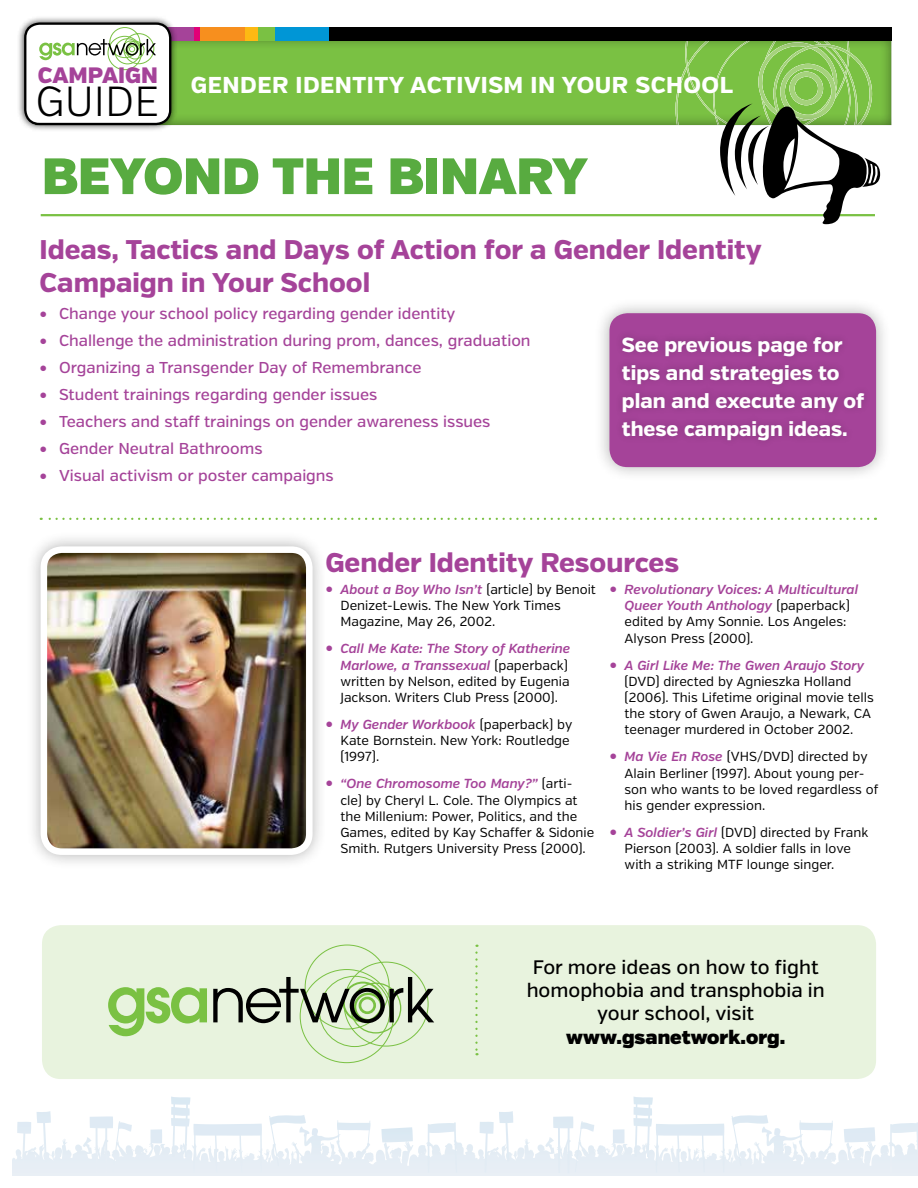
<style>
.page{position:relative;width:918px;height:1188px;background:#fff}
.page>*{position:absolute;margin:0;border:0;box-sizing:border-box;transform-origin:0 0}
.t1{font:51px "Verb Ultra";color:#58ab40}
.t2{font:300 42px "Verb";color:#000}
.t3{font:800 27px/32.4px "Verb";color:#a54399}
.t4{font:800 22.95px "Verb";letter-spacing:.02em;color:#fff}
.t5{font:900 22.35px "Verb";color:#a54399}
.t6{font:800 20.4px/28.2px "Verb";color:#fff}
.t7{font:500 19.5px/23.4px "Verb";color:#000;text-align:center}
.t8{font:19.5px "Verb Ultra";color:#000}
.t9{font:500 15.75px "Verb";color:#a54399}
.t10{font:13.2px/16.2px "Verb";color:#000}
.s1{font-weight:800;font-size:16.5px}
.s2{font-weight:800;font-size:16.5px;color:#a54399}
.s3{font-weight:600;font-style:italic;color:#a54399}
</style>
<div class="page">
<svg style="left:150px;top:1129px;width:12px;height:15px"></svg>
<svg style="left:381px;top:1127px;width:32px;height:15px"></svg>
<svg style="left:337px;top:1120px;width:34px;height:29px"></svg>
<svg style="left:428px;top:1122px;width:29px;height:51px"></svg>
<svg style="left:269px;top:1115px;width:43px;height:51px"></svg>
<svg style="left:17px;top:1122px;width:14px;height:51px"></svg>
<svg style="left:37px;top:1111px;width:14px;height:50px"></svg>
<svg style="left:171px;top:1097px;width:91px;height:76px"></svg>
<svg style="left:90px;top:1116px;width:42px;height:57px"></svg>
<svg style="left:613px;top:1129px;width:12px;height:15px"></svg>
<svg style="left:844px;top:1127px;width:31px;height:15px"></svg>
<svg style="left:799px;top:1120px;width:34px;height:29px"></svg>
<svg style="left:890px;top:1122px;width:28px;height:51px"></svg>
<svg style="left:732px;top:1115px;width:43px;height:51px"></svg>
<svg style="left:480px;top:1111px;width:33px;height:62px"></svg>
<svg style="left:633px;top:1097px;width:91px;height:76px"></svg>
<svg style="left:553px;top:1116px;width:41px;height:57px"></svg>
<div style="left:34px;top:36px;width:858px;height:90px;background:#000;opacity:.5"></div>
<div style="left:325px;top:27px;width:567px;height:13px;background:#000"></div>
<div style="left:274px;top:27px;width:54px;height:13px;background:#0096d6"></div>
<div style="left:162px;top:27px;width:33px;height:13px;background:#a54399"></div>
<div style="left:194px;top:27px;width:7px;height:13px;background:#e20177"></div>
<div style="left:257px;top:27px;width:17px;height:13px;background:#7ac143"></div>
<div style="left:200px;top:27px;width:48px;height:13px;background:#f78f1e"></div>
<div style="left:245px;top:27px;width:12px;height:13px;background:#fdb913"></div>
<div style="left:17px;top:15px;width:161px;height:117px;background:#000;opacity:.75"></div>
<div style="left:25px;top:24px;width:145px;height:100px;background:#fff;border-radius:14px"></div>
<div style="left:24px;top:22px;width:147px;height:103px;border:2px solid #000;border-radius:14px"></div>
<div style="left:108px;top:36px;width:34px;height:34px;border:1px solid #7ac143;border-radius:50%"></div>
<svg style="left:39px;top:27px;width:117px;height:37px"></svg>
<div style="left:42px;top:925px;width:834px;height:154px;background:#e8f3de;border-radius:19px"></div>
<svg style="left:108px;top:987px;width:99px;height:49px"></svg>
<svg style="left:213px;top:944px;width:221px;height:103px"></svg>
<svg style="left:475px;top:953px;width:3px;height:102px"></svg>
<div style="left:594px;top:298px;width:297px;height:185px;background:#000;opacity:.3"></div>
<div style="left:609px;top:313px;width:267px;height:154px;background:#a54399;border-radius:18px"></div>
<div style="left:615px;top:329px;width:257px;height:119px;background:#a04194"></div>
<hr style="left:41px;top:214px;width:834px;height:2px;background:#7ac143">
<svg style="left:41px;top:518px;width:827px;height:2px"></svg>
<svg style="left:676px;top:40px;width:204px;height:184px"></svg>
<div style="left:25px;top:531px;width:303px;height:339px;background:#000;opacity:.3"></div>
<img style="left:44px;top:550px;width:265px;height:302px">
<div style="left:41px;top:546px;width:272px;height:309px;border:7px solid #fff;border-radius:18px"></div>
<h3 class="t5" style="left:38px;top:61px;width:122px">CAMPAIGN</h3>
<h2 class="t2" style="left:35px;top:77px;width:125px">GUIDE</h2>
<h3 class="t4" style="left:191px;top:71px;width:543px">Gender Identity activism in your school</h3>
<h1 class="t1" style="left:42px;top:145px;width:547px">Beyond the bi nary</h1>
<h3 class="t3" style="left:40px;top:234px;width:724px">Ideas, Tactics and Days of Action for a Gender Identity<br>Campaign in Your School</h3>
<p class="t9" style="left:40px;top:304px;width:417px"><span class="s1">•</span> Change your school policy regarding gender identity</p>
<p class="t9" style="left:40px;top:331px;width:492px"><span class="s1">•</span> Challenge the administration during prom, dances, graduation</p>
<p class="t9" style="left:40px;top:358px;width:383px"><span class="s1">•</span> Organizing a Transgender Day of Remembrance</p>
<p class="t9" style="left:40px;top:385px;width:339px"><span class="s1">•</span> Student trainings regarding gender issues</p>
<p class="t9" style="left:40px;top:412px;width:452px"><span class="s1">•</span> Teachers and staff trainings on gender awareness issues</p>
<p class="t9" style="left:40px;top:439px;width:224px"><span class="s1">•</span> Gender Neutral Bathrooms</p>
<p class="t9" style="left:40px;top:466px;width:296px"><span class="s1">•</span> Visual activism or poster campaigns</p>
<h3 class="t6" style="left:622px;top:331px;width:244px">See previous page for tips and strategies to plan and execute any of these campaign ideas.</h3>
<h3 class="t3" style="left:325px;top:547px;width:355px">Gender Identity Resources</h3>
<p class="t10" style="left:340px;top:581px;width:257px;text-indent:-15px"><span class="s2">•</span> <span class="s3">About a Boy Who Isn’t</span> (article) by Benoit<br>Denizet-Lewis. The New York Times<br>Magazine, May 26, 2002.</p>
<p class="t10" style="left:340px;top:641px;width:231px;text-indent:-15px"><span class="s2">•</span> <span class="s3">Call Me Kate: The Story of Katherine Marlowe, a Transsexual</span> (paperback) written by Nelson, edited by Eugenia Jackson. Writers Club Press (2000).</p>
<p class="t10" style="left:340px;top:716px;width:233px;text-indent:-15px"><span class="s2">•</span> <span class="s3">My Gender Workbook</span> (paperback) by<br>Kate Bornstein. New York: Routledge (1997).</p>
<p class="t10" style="left:340px;top:776px;width:255px;text-indent:-15px"><span class="s2">•</span> <span class="s3">“One Chromosome Too Many?”</span> (arti&shy;cle) by Cheryl L. Cole. The Olympics at the Millenium: Power, Politics, and the Games, edited by Kay Schaffer &amp; Sidonie Smith. Rutgers University Press (2000).</p>
<p class="t10" style="left:625px;top:581px;width:235px;text-indent:-15px"><span class="s2">•</span> <span class="s3">Revolutionary Voices: A Multicultural Queer Youth Anthology</span> (paperback) edited by Amy Sonnie. Los Angeles:<br>Alyson Press (2000).</p>
<p class="t10" style="left:625px;top:657px;width:251px;text-indent:-15px"><span class="s2">•</span> <span class="s3">A Girl Like Me: The Gwen Araujo Story </span>(DVD) directed by Agnieszka Holland (2006). This Lifetime original movie tells the story of Gwen Araujo, a Newark, CA teenager murdered in October 2002.</p>
<p class="t10" style="left:625px;top:749px;width:255px;text-indent:-15px"><span class="s2">•</span> <span class="s3">Ma Vie En Rose</span> (VHS/DVD) directed by Alain Berliner (1997). About young per&shy;son who wants to be loved regardless of his gender expression.</p>
<p class="t10" style="left:625px;top:824px;width:245px;text-indent:-15px"><span class="s2">•</span> <span class="s3">A Soldier’s Girl</span> (DVD) directed by Frank<br>Pierson (2003). A soldier falls in love with a striking MTF lounge singer.</p>
<h3 class="t7" style="left:527px;top:955px;width:300px">For more ideas on how to fight homophobia and transphobia in your school, visit</h3>
<h3 class="t8" style="left:566px;top:1025px;width:220px">www.gsanetwork.org.</h3>
</div>
